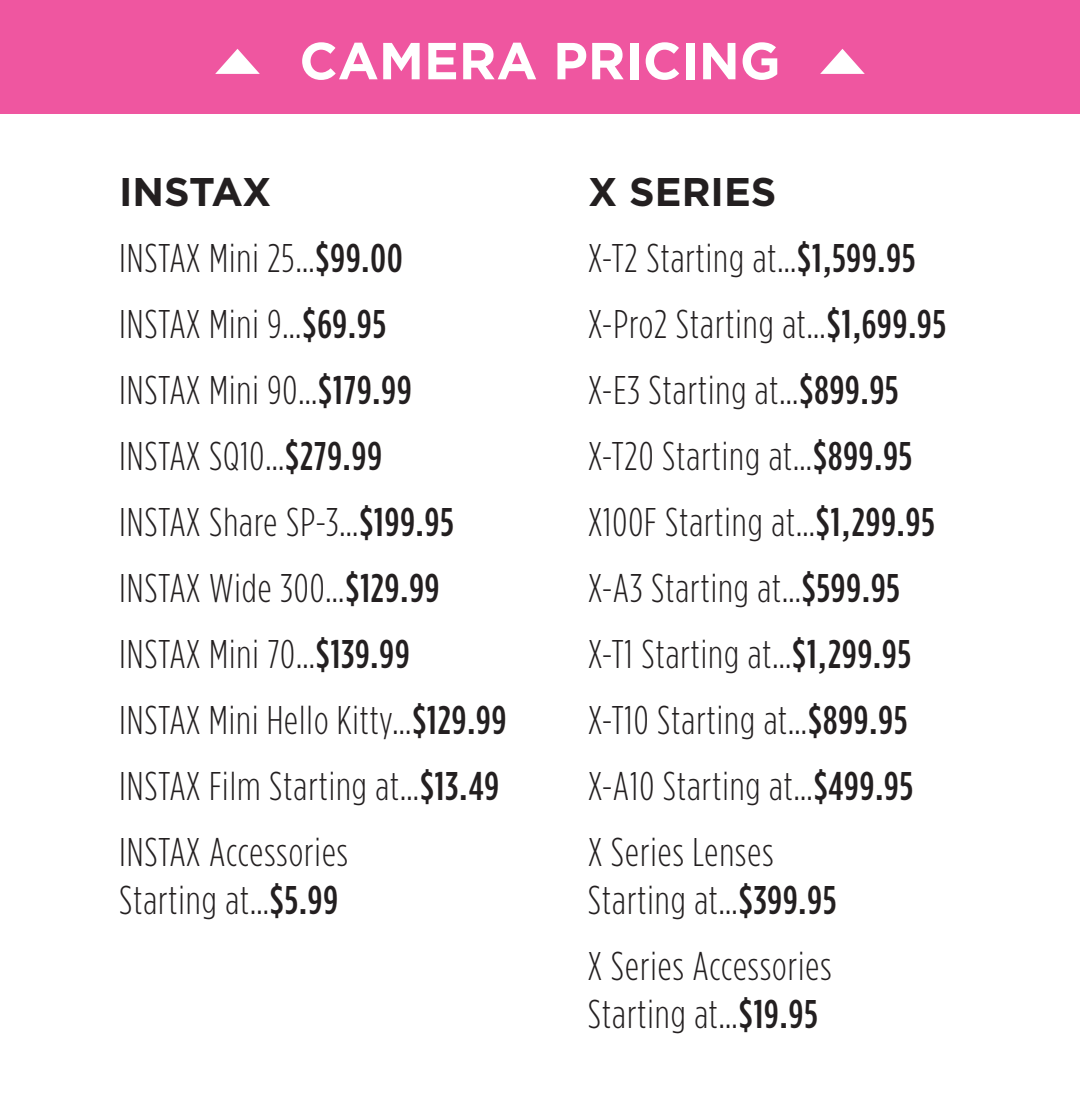
<style>
.page{position:relative;width:1080px;height:1116px;background:#fff}
.page>*{position:absolute;margin:0;border:0;box-sizing:border-box;transform-origin:0 0}
.t1{font:700 52px "Gotham";color:#fff}
.t2{font:300 40px/66px "Gotham Condensed";letter-spacing:.025em;color:#231f20}
.t3{font:700 40px "Gotham";color:#231f20}
.s1{font-weight:500}
</style>
<div class="page">
<div style="left:0;top:0;width:1080px;height:114px;background:#ef56a0"></div>
<svg style="left:215px;top:49px;width:45px;height:25px"></svg>
<svg style="left:820px;top:49px;width:45px;height:25px"></svg>
<h1 class="t1" style="left:299px;top:29px;width:483px">CAMERA PRICING</h1>
<p class="t3" style="left:119px;top:168px;width:154px">INSTAX</p>
<p class="t2" style="left:119px;top:225px;width:389px">INSTAX Mini 25…<span class="s1">$99.00<br></span>INSTAX Mini 9…<span class="s1">$69.95<br></span>INSTAX Mini 90…<span class="s1">$179.99<br></span>INSTAX SQ10…<span class="s1">$279.99<br></span>INSTAX Share SP-3…<span class="s1">$199.95<br></span>INSTAX Wide 300…<span class="s1">$129.99<br></span>INSTAX Mini 70…<span class="s1">$139.99<br></span>INSTAX Mini Hello Kitty…<span class="s1">$129.99<br></span>INSTAX Film Starting at…<span class="s1">$13.49<br></span>INSTAX Accessories</p>
<p class="t2" style="left:119px;top:867px;width:221px">Starting at…<span class="s1">$5.99</span></p>
<p class="t3" style="left:588px;top:167px;width:190px">X SERIES</p>
<p class="t2" style="left:588px;top:224px;width:360px">X-T2 Starting at…<span class="s1">$1,599.95<br></span>X-Pro2 Starting at…<span class="s1">$1,699.95<br></span>X-E3 Starting at…<span class="s1">$899.95<br></span>X-T20 Starting at…<span class="s1">$899.95<br></span>X100F Starting at…<span class="s1">$1,299.95<br></span>X-A3 Starting at…<span class="s1">$599.95<br></span>X-T1 Starting at…<span class="s1">$1,299.95<br></span>X-T10 Starting at…<span class="s1">$899.95<br></span>X-A10 Starting at…<span class="s1">$499.95<br></span>X Series Lenses</p>
<p class="t2" style="left:588px;top:866px;width:250px">Starting at…<span class="s1">$399.95<br></span>X Series Accessories</p>
<p class="t2" style="left:588px;top:980px;width:231px">Starting at…<span class="s1">$19.95</span></p>
</div>
